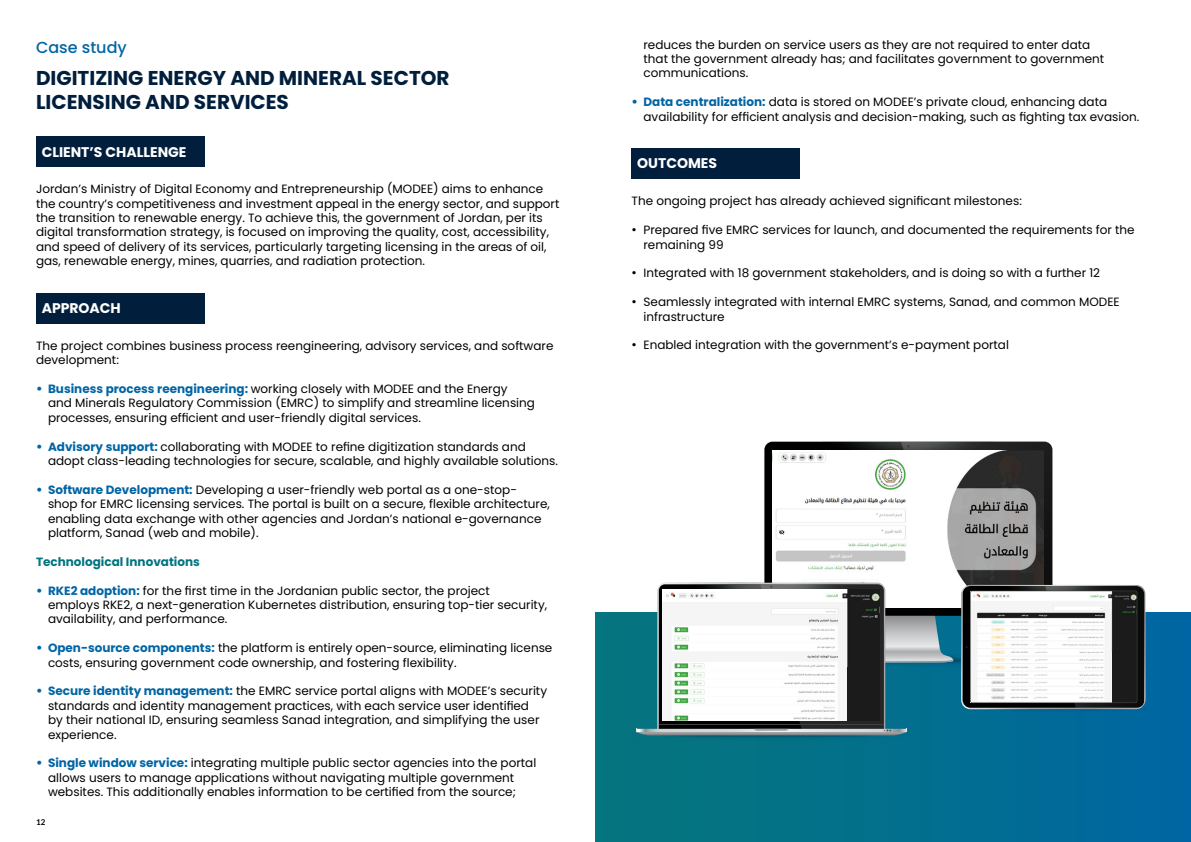
<style>
.page{position:relative;width:1191px;height:842px;background:#fff}
.page>*{position:absolute;margin:0;border:0;box-sizing:border-box;transform-origin:0 0}
.t1{font:700 20px/24px "Poppins";color:#011f3d}
.t2{font:500 16px "Poppins";color:#0165a5}
.t3{font:700 14px "Poppins";color:#fff}
.t4{font:12px/14.4px "Poppins";color:#000}
.t5{font:700 12px "Poppins";color:#007580}
.t6{font:700 8px "Lato";color:#000}
.s1{font-weight:700;font-size:13px;color:#0165a5}
.s2{font-weight:700;color:#0165a5}
.s3{font-size:13px}
</style>
<div class="page">
<div style="left:595px;top:612px;width:596px;height:230px;background:linear-gradient(to right,#05767b,#0067a1)"></div>
<div style="left:36px;top:136px;width:168px;height:31px;background:#011f3d"></div>
<div style="left:36px;top:293px;width:168px;height:30px;background:#011f3d"></div>
<div style="left:631px;top:148px;width:168px;height:31px;background:#011f3d"></div>
<svg style="left:631px;top:442px;width:524px;height:299px"></svg>
<h2 class="t2" style="left:36px;top:38px;width:92px">Case study</h2>
<h1 class="t1" style="left:36px;top:66px;width:415px">DIGITIZING ENERGY AND MINERAL SECTOR<br>LICENSING AND SERVICES</h1>
<p class="t3" style="left:42px;top:144px;width:146px">CLIENT’S CHALLENGE</p>
<p class="t4" style="left:36px;top:182px;width:525px">Jordan’s Ministry of Digital Economy and Entrepreneurship (MODEE) aims to enhance the country’s competitiveness and investment appeal in the energy sector, and support the transition to renewable energy. To achieve this, the government of Jordan, per its digital transformation strategy, is focused on improving the quality, cost, accessibility, and speed of delivery of its services, particularly targeting licensing in the areas of oil, gas, renewable energy, mines, quarries, and radiation protection.</p>
<p class="t3" style="left:42px;top:300px;width:81px">APPROACH</p>
<p class="t4" style="left:36px;top:338px;width:519px">The project combines business process reengineering, advisory services, and software development:</p>
<p class="t4" style="left:48px;top:382px;width:488px;text-indent:-12px"><span class="s1">•</span> <span class="s2">Business process reengineering:</span> working closely with MODEE and the Energy<br>and Minerals Regulatory Commission (EMRC) to simplify and streamline licensing processes, ensuring efficient and user-friendly digital services.</p>
<p class="t4" style="left:48px;top:439px;width:511px;text-indent:-12px"><span class="s1">•</span> <span class="s2">Advisory support:</span> collaborating with MODEE to refine digitization standards and adopt class-leading technologies for secure, scalable, and highly available solutions.</p>
<p class="t4" style="left:48px;top:482px;width:503px;text-indent:-12px"><span class="s1">•</span> <span class="s2">Software Development:</span> Developing a user-friendly web portal as a one-stop-<br>shop for EMRC licensing services. The portal is built on a secure, flexible architecture, enabling data exchange with other agencies and Jordan’s national e-governance platform, Sanad (web and mobile).</p>
<p class="t5" style="left:36px;top:555px;width:165px">Technological Innovations</p>
<p class="t4" style="left:48px;top:583px;width:500px;text-indent:-12px"><span class="s1">•</span> <span class="s2">RKE2 adoption:</span> for the first time in the Jordanian public sector, the project<br>employs RKE2, a next-generation Kubernetes distribution, ensuring top-tier security, availability, and performance.</p>
<p class="t4" style="left:48px;top:641px;width:506px;text-indent:-12px"><span class="s1">•</span> <span class="s2">Open-source components:</span> the platform is entirely open-source, eliminating license costs, ensuring government code ownership, and fostering flexibility.</p>
<p class="t4" style="left:48px;top:684px;width:500px;text-indent:-12px"><span class="s1">•</span> <span class="s2">Secure identity management:</span> the EMRC service portal aligns with MODEE’s security standards and identity management practices, with each service user identified<br>by their national ID, ensuring seamless Sanad integration, and simplifying the user experience.</p>
<p class="t4" style="left:48px;top:756px;width:490px;text-indent:-12px"><span class="s1">•</span> <span class="s2">Single window service:</span> integrating multiple public sector agencies into the portal allows users to manage applications without navigating multiple government websites. This additionally enables information to be certified from the source;</p>
<p class="t6" style="left:36px;top:817px;width:11px">12</p>
<p class="t4" style="left:643px;top:37px;width:462px">reduces the burden on service users as they are not required to enter data that the government already has; and facilitates government to government communications.</p>
<p class="t4" style="left:643px;top:95px;width:497px;text-indent:-12px"><span class="s1">•</span> <span class="s2">Data centralization:</span> data is stored on MODEE’s private cloud, enhancing data availability for efficient analysis and decision-making, such as fighting tax evasion.</p>
<p class="t3" style="left:637px;top:155px;width:81px">OUTCOMES</p>
<p class="t4" style="left:631px;top:194px;width:392px">The ongoing project has already achieved significant milestones:</p>
<p class="t4" style="left:643px;top:223px;width:492px;text-indent:-12px"><span class="s3">•</span> Prepared five EMRC services for launch, and documented the requirements for the remaining 99</p>
<p class="t4" style="left:631px;top:266px;width:470px"><span class="s3">•</span> Integrated with 18 government stakeholders, and is doing so with a further 12</p>
<p class="t4" style="left:643px;top:295px;width:478px;text-indent:-12px"><span class="s3">•</span> Seamlessly integrated with internal EMRC systems, Sanad, and common MODEE infrastructure</p>
<p class="t4" style="left:631px;top:338px;width:379px"><span class="s3">•</span> Enabled integration with the government’s e-payment portal</p>
</div>
